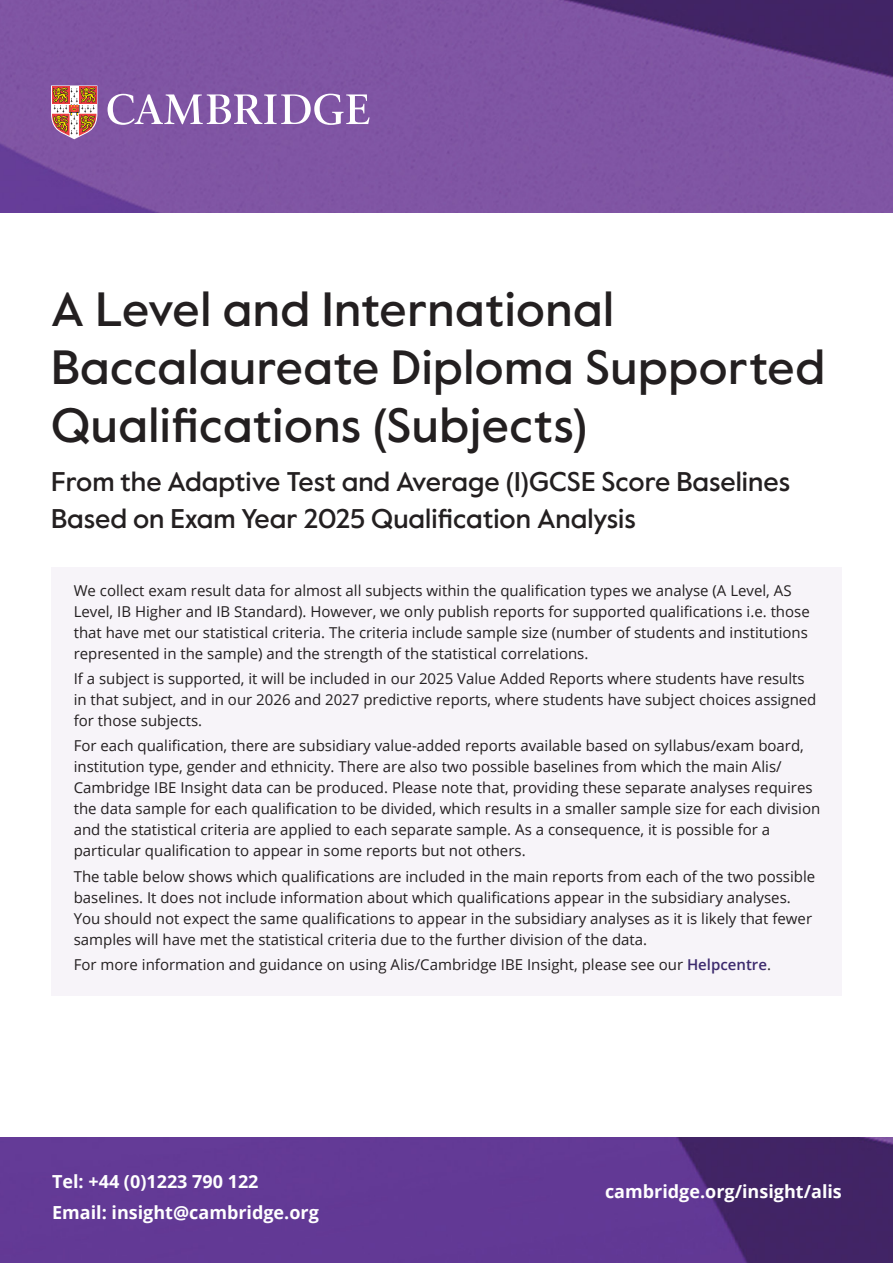
<style>
.page{position:relative;width:893px;height:1263px;background:#fff}
.page>*{position:absolute;margin:0;border:0;box-sizing:border-box;transform-origin:0 0}
.MAIN_-_Page_Heading{font:500 48px/57.6px "Value Sans Pro";letter-spacing:.01em;color:#231f20}
.MAIN_-_Page_Heading-2{font:500 27px "Value Sans Pro";color:#231f20}
.Body_Text_Bold{font:700 18px "Open Sans";color:#fff}
.BODY_-_Text{font:15px/21px "Open Sans";color:#231f20}
.s1{font-weight:600;color:#3c2a6d}
</style>
<div class="page">
<img style="left:0;top:1137px;width:893px;height:126px">
<img style="left:0;top:0;width:893px;height:213px">
<div style="left:51px;top:567px;width:791px;height:428px;background:#f7f4f9"></div>
<svg style="left:108px;top:66px;width:262px;height:59px;background:#9470b2"></svg>
<svg style="left:51px;top:58px;width:46px;height:81px;background:#ad7989"></svg>
<p class="MAIN_-_Page_Heading" style="left:51px;top:282px;width:776px">A Level and International<br>Baccalaureate Diploma Supported<br>Qualifications (Subjects)</p>
<p class="MAIN_-_Page_Heading-2" style="left:51px;top:465px;width:741px">From the Adaptive Test and Average (I)GCSE Score Baselines</p>
<p class="MAIN_-_Page_Heading-2" style="left:51px;top:502px;width:586px">Based on Exam Year 2025 Qualification Analysis</p>
<p class="BODY_-_Text" style="left:74px;top:579px;width:738px">We collect exam result data for almost all subjects within the qualification types we analyse (A Level, AS Level, IB Higher and IB Standard). However, we only publish reports for supported qualifications i.e. those that have met our statistical criteria. The criteria include sample size (number of students and institutions represented in the sample) and the strength of the statistical correlations.</p>
<p class="BODY_-_Text" style="left:74px;top:668px;width:744px">If a subject is supported, it will be included in our 2025 Value Added Reports where students have results in that subject, and in our 2026 and 2027 predictive reports, where students have subject choices assigned for those subjects.</p>
<p class="BODY_-_Text" style="left:74px;top:735px;width:748px">For each qualification, there are subsidiary value-added reports available based on syllabus/exam board, institution type, gender and ethnicity. There are also two possible baselines from which the main Alis/ Cambridge IBE Insight data can be produced. Please note that, providing these separate analyses requires the data sample for each qualification to be divided, which results in a smaller sample size for each division and the statistical criteria are applied to each separate sample. As a consequence, it is possible for a particular qualification to appear in some reports but not others.</p>
<p class="BODY_-_Text" style="left:74px;top:865px;width:743px">The table below shows which qualifications are included in the main reports from each of the two possible baselines. It does not include information about which qualifications appear in the subsidiary analyses.<br>You should not expect the same qualifications to appear in the subsidiary analyses as it is likely that fewer samples will have met the statistical criteria due to the further division of the data.</p>
<p class="BODY_-_Text" style="left:74px;top:953px;width:699px">For more information and guidance on using Alis/Cambridge IBE Insight, please see our <span class="s1">Helpcentre</span>.</p>
<p class="Body_Text_Bold" style="left:52px;top:1168px;width:208px">Tel: +44 (0)1223 790 122</p>
<p class="Body_Text_Bold" style="left:52px;top:1199px;width:268px">Email: insight@cambridge.org</p>
<p class="Body_Text_Bold" style="left:605px;top:1179px;width:238px">cambridge.org/insight/alis</p>
</div>
